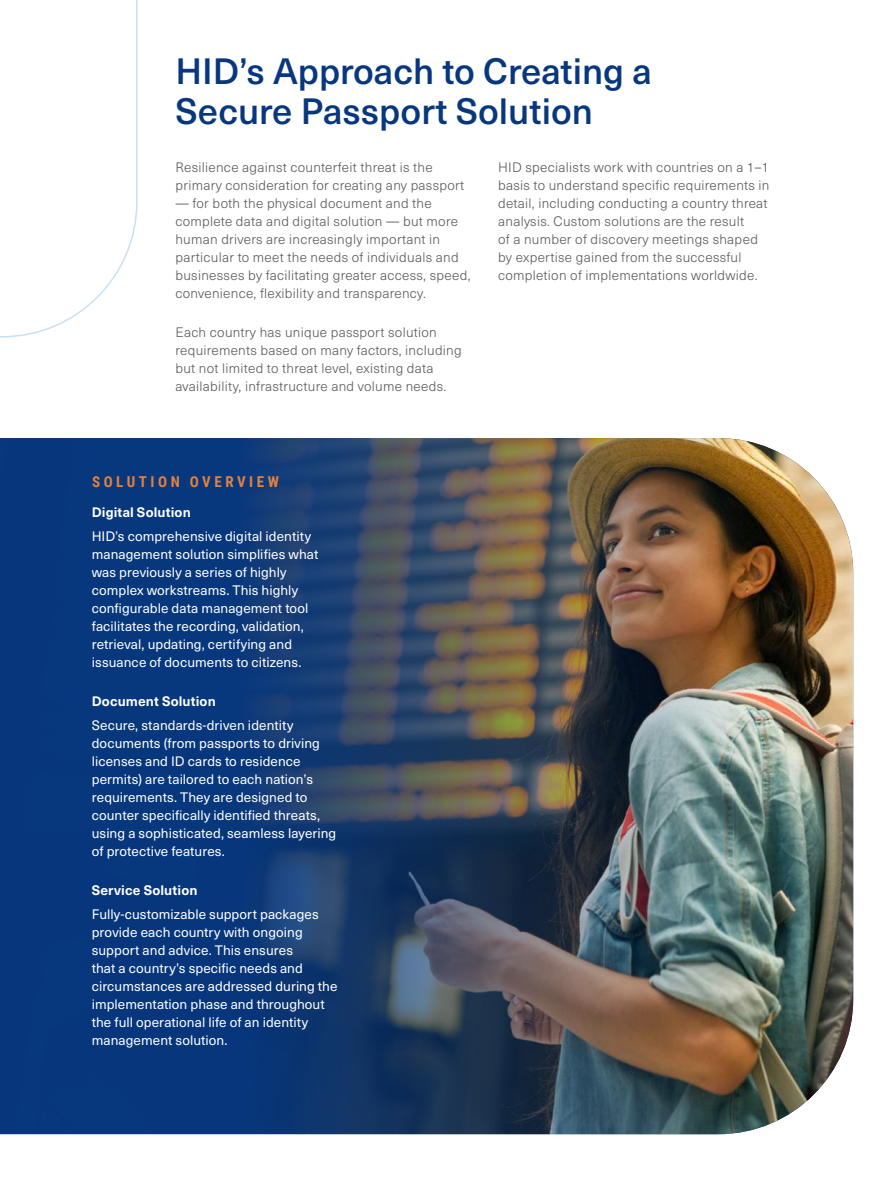
<style>
.page{position:relative;width:891px;height:1188px;background:#fff}
.page>*{position:absolute;margin:0;border:0;box-sizing:border-box;transform-origin:0 0}
.t1{font:500 36px/40.5px "Neue Haas Unica Pro";color:#07377e}
.t2{font:700 15px "Roboto Condensed";letter-spacing:.235em;color:#e2813c}
.t3{font:13.5px/18px "Neue Haas Unica Pro";letter-spacing:.005em;color:#fff}
.t4{font:300 13.5px/18px "Neue Haas Unica Pro";letter-spacing:.02em;color:#58595b}
.t5{font:700 13.5px "Neue Haas Unica Pro";letter-spacing:.01em;color:#fff}
</style>
<div class="page">
<svg style="left:0;top:0;width:138px;height:338px"></svg>
<img style="left:0;top:438px;width:853px;height:696px">
<h1 class="t1" style="left:176px;top:51px;width:478px">HID’s Approach to Creating a<br>Secure Passport Solution</h1>
<p class="t4" style="left:176px;top:159px;width:290px">Resilience against counterfeit threat is the primary consideration for creating any passport</p>
<p class="t4" style="left:176px;top:195px;width:297px">— for both the physical document and the complete data and digital solution — but more human drivers are increasingly important in particular to meet the needs of individuals and businesses by facilitating greater access, speed, convenience, flexibility and transparency.</p>
<p class="t4" style="left:176px;top:323px;width:288px">Each country has unique passport solution requirements based on many factors, including but not limited to threat level, existing data availability, infrastructure and volume needs.</p>
<p class="t4" style="left:498px;top:159px;width:273px">HID specialists work with countries on a 1–1 basis to understand specific requirements in detail, including conducting a country threat analysis. Custom solutions are the result<br>of a number of discovery meetings shaped by expertise gained from the successful completion of implementations worldwide.</p>
<p class="t2" style="left:92px;top:471px;width:188px">SOLUTION OVERVIEW</p>
<p class="t5" style="left:92px;top:504px;width:100px">Digital Solution</p>
<p class="t3" style="left:92px;top:528px;width:228px">HID’s comprehensive digital identity management solution simplifies what was previously a series of highly complex workstreams. This highly configurable data management tool facilitates the recording, validation, retrieval, updating, certifying and issuance of documents to citizens.</p>
<p class="t5" style="left:92px;top:693px;width:126px">Document Solution</p>
<p class="t3" style="left:92px;top:717px;width:246px">Secure, standards-driven identity documents (from passports to driving licenses and ID cards to residence permits) are tailored to each nation’s requirements. They are designed to counter specifically identified threats, using a sophisticated, seamless layering of protective features.</p>
<p class="t5" style="left:92px;top:882px;width:107px">Service Solution</p>
<p class="t3" style="left:92px;top:906px;width:247px">Fully-customizable support packages provide each country with ongoing support and advice. This ensures<br>that a country’s specific needs and circumstances are addressed during the implementation phase and throughout the full operational life of an identity management solution.</p>
</div>
